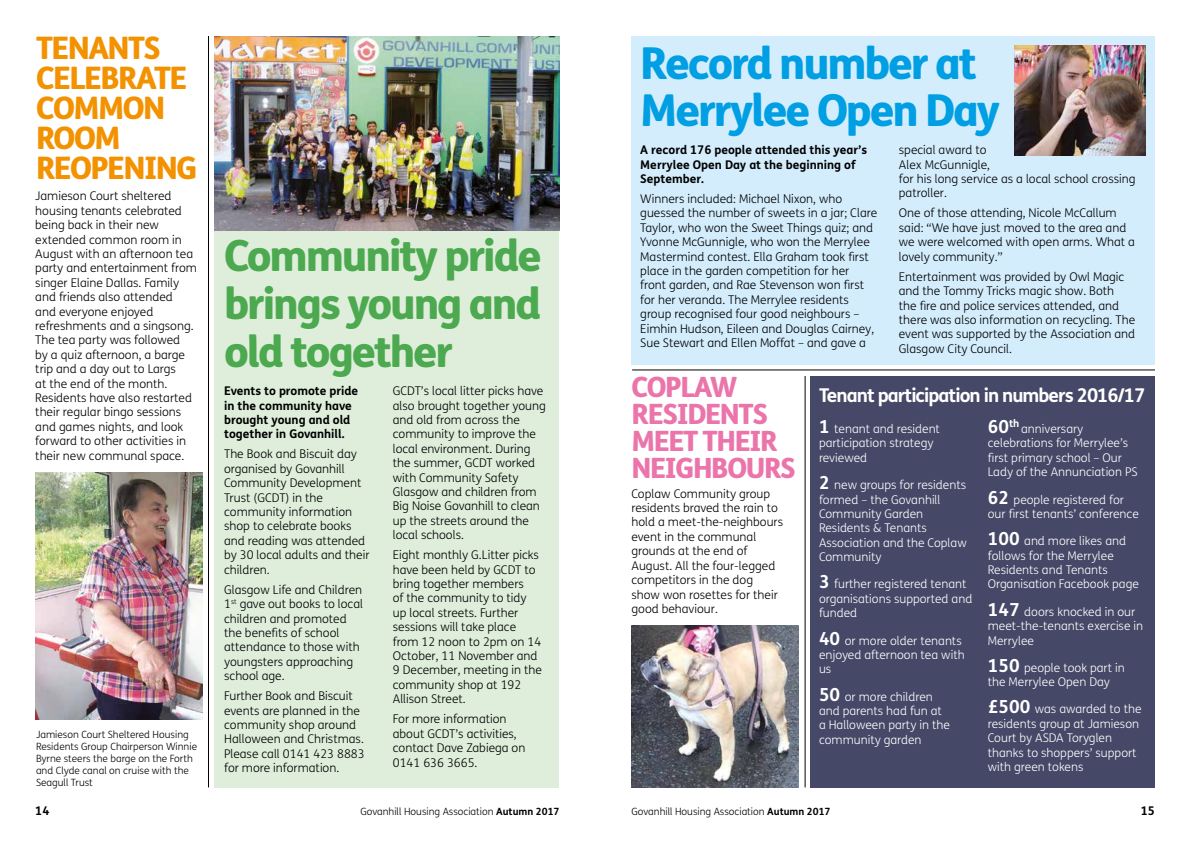
<style>
.page{position:relative;width:1191px;height:842px;background:#fff}
.page>*{position:absolute;margin:0;border:0;box-sizing:border-box;transform-origin:0 0}
.t1{font:800 44px/47px "FS Me";letter-spacing:-.05em;color:#009fe3}
.t2{font:800 43px/48px "FS Me";letter-spacing:-.05em;color:#4ca950;text-align:justify}
.t3{font:800 31px/30px "FS Me";letter-spacing:-.05em;color:#f39200}
.t4{font:800 28px/27px "FS Me";letter-spacing:-.05em;color:#eb75aa}
.t5{font:700 19px "FS Me";letter-spacing:-.05em;color:#fff}
.t6{font:700 18px "FS Me";color:#fff}
.t7{font:300 12px/14.4px "FS Me";color:#000}
.t8{font:300 12px/14.4px "FS Me";color:#fff}
.t9{font:700 12px/14.4px "FS Me";color:#000}
.t10{font:300 10px/12px "FS Me";color:#000}
.s1{font-weight:700;font-size:18px}
.s2{font-weight:700}
</style>
<div class="page">
<div style="left:631px;top:36px;width:524px;height:329px;background:#d4edfc"></div>
<div style="left:214px;top:36px;width:345px;height:751px;background:#deeeda"></div>
<div style="left:810px;top:376px;width:345px;height:411px;background:#454867"></div>
<img style="left:631px;top:626px;width:167px;height:161px">
<img style="left:214px;top:36px;width:345px;height:194px">
<img style="left:1014px;top:46px;width:131px;height:110px">
<img style="left:35px;top:472px;width:167px;height:247px">
<hr style="left:208px;top:36px;width:1px;height:751px;background:#000">
<hr style="left:805px;top:376px;width:1px;height:411px;background:#000">
<hr style="left:632px;top:370px;width:523px;height:1px;background:#000">
<h3 class="t3" style="left:36px;top:33px;width:163px">TENANTS<br>CELEBRATE<br>COMMON<br>ROOM<br>REOPENING</h3>
<p class="t7" style="left:35px;top:189px;width:163px">Jamieson Court sheltered housing tenants celebrated being back in their new extended common room in<br>August with an afternoon tea party and entertainment from singer Elaine Dallas. Family and friends also attended<br>and everyone enjoyed refreshments and a singsong.<br>The tea party was followed<br>by a quiz afternoon, a barge trip and a day out to Largs<br>at the end of the month.<br>Residents have also restarted their regular bingo sessions and games nights, and look forward to other activities in their new communal space.</p>
<p class="t10" style="left:36px;top:729px;width:163px">Jamieson Court Sheltered Housing<br>Residents Group Chairperson Winnie<br>Byrne steers the barge on the Forth and Clyde canal on cruise with the<br>Seagull Trust</p>
<h2 class="t2" style="left:224px;top:232px;width:319px">Community pride brings young and old together</h2>
<p class="t9" style="left:224px;top:384px;width:136px">Events to promote pride in the community have brought young and old together in Govanhill.</p>
<p class="t7" style="left:224px;top:447px;width:147px">The Book and Biscuit day organised by Govanhill<br>Community Development<br>Trust (GCDT) in the community information shop to celebrate books and reading was attended by 30 local adults and their children.</p>
<p class="t7" style="left:224px;top:583px;width:140px">Glasgow Life and Children<br>1<sup>st</sup> gave out books to local children and promoted the benefits of school attendance to those with youngsters approaching school age.</p>
<p class="t7" style="left:224px;top:689px;width:142px">Further Book and Biscuit events are planned in the community shop around<br>Halloween and Christmas.<br>Please call 0141 423 8883 for more information.</p>
<p class="t7" style="left:393px;top:384px;width:154px">GCDT’s local litter picks have also brought together young and old from across the community to improve the local environment. During the summer, GCDT worked with Community Safety<br>Glasgow and children from<br>Big Noise Govanhill to clean up the streets around the local schools.</p>
<p class="t7" style="left:393px;top:548px;width:151px">Eight monthly G.Litter picks have been held by GCDT to bring together members<br>of the community to tidy up local streets. Further sessions will take place from 12 noon to 2pm on 14<br>October, 11 November and<br>9 December, meeting in the community shop at 192<br>Allison Street.</p>
<p class="t7" style="left:393px;top:712px;width:134px">For more information about GCDT’s activities, contact Dave Zabiega on<br>0141 636 3665.</p>
<h1 class="t1" style="left:640px;top:40px;width:361px">Record number at<br>Merrylee Open Day</h1>
<p class="t9" style="left:640px;top:143px;width:228px">A record 176 people attended this year’s<br>Merrylee Open Day at the beginning of<br>September.</p>
<p class="t7" style="left:640px;top:192px;width:238px">Winners included: Michael Nixon, who guessed the number of sweets in a jar; Clare Taylor, who won the Sweet Things quiz; and Yvonne McGunnigle, who won the Merrylee Mastermind contest. Ella Graham took first place in the garden competition for her front garden, and Rae Stevenson won first for her veranda. The Merrylee residents group recognised four good neighbours – Eimhin Hudson, Eileen and Douglas Cairney, Sue Stewart and Ellen Moffat – and gave a</p>
<p class="t7" style="left:899px;top:143px;width:238px">special award to<br>Alex McGunnigle,<br>for his long service as a local school crossing patroller.</p>
<p class="t7" style="left:899px;top:206px;width:238px">One of those attending, Nicole McCallum said: “We have just moved to the area and we were welcomed with open arms. What a lovely community.”</p>
<p class="t7" style="left:899px;top:270px;width:238px">Entertainment was provided by Owl Magic and the Tommy Tricks magic show. Both<br>the fire and police services attended, and there was also information on recycling. The event was supported by the Association and Glasgow City Council.</p>
<h3 class="t4" style="left:631px;top:373px;width:166px">COPLAW<br>RESIDENTS<br>MEET THEIR<br>NEIGHBOURS</h3>
<p class="t7" style="left:631px;top:487px;width:153px">Coplaw Community group residents braved the rain to hold a meet-the-neighbours event in the communal grounds at the end of<br>August. All the four-legged competitors in the dog show won rosettes for their good behaviour.</p>
<h3 class="t5" style="left:819px;top:384px;width:328px">Tenant participation in numbers 2016/17</h3>
<p class="t8" style="left:819px;top:422px;width:122px"><span class="s1">1</span> tenant and resident participation strategy reviewed</p>
<p class="t8" style="left:819px;top:478px;width:149px"><span class="s1">2</span> new groups for residents formed – the Govanhill<br>Community Garden<br>Residents &amp; Tenants<br>Association and the Coplaw<br>Community</p>
<p class="t8" style="left:819px;top:577px;width:155px"><span class="s1">3</span> further registered tenant organisations supported and funded</p>
<p class="t8" style="left:819px;top:633px;width:147px"><span class="s1">40</span> or more older tenants enjoyed afternoon tea with us</p>
<p class="t8" style="left:819px;top:689px;width:132px"><span class="s1">50</span> or more children and parents had fun at a Halloween party in the community garden</p>
<h3 class="t6" style="left:987px;top:415px;width:33px">60<sup>th</sup></h3>
<p class="t8" style="left:987px;top:422px;width:151px;text-indent:33px">anniversary celebrations for Merrylee’s first primary school – Our<br>Lady of the Annunciation PS</p>
<p class="t8" style="left:987px;top:492px;width:153px"><span class="s1">62</span> people registered for our first tenants’ conference</p>
<p class="t8" style="left:987px;top:534px;width:153px"><span class="s1">100</span> and more likes and follows for the Merrylee<br>Residents and Tenants<br>Organisation Facebook page</p>
<p class="t8" style="left:987px;top:605px;width:157px"><span class="s1">147</span> doors knocked in our meet-the-tenants exercise in<br>Merrylee</p>
<p class="t8" style="left:987px;top:661px;width:138px"><span class="s1">150</span> people took part in the Merrylee Open Day</p>
<p class="t8" style="left:987px;top:702px;width:155px"><span class="s1">£500</span> was awarded to the residents group at Jamieson<br>Court by ASDA Toryglen thanks to shoppers’ support with green tokens</p>
<p class="t9" style="left:35px;top:803px;width:16px">14</p>
<p class="t10" style="left:360px;top:805px;width:200px">Govanhill Housing Association <span class="s2">Autumn 2017</span></p>
<p class="t10" style="left:631px;top:805px;width:200px">Govanhill Housing Association <span class="s2">Autumn 2017</span></p>
<p class="t9" style="left:1140px;top:803px;width:16px">15</p>
</div>
